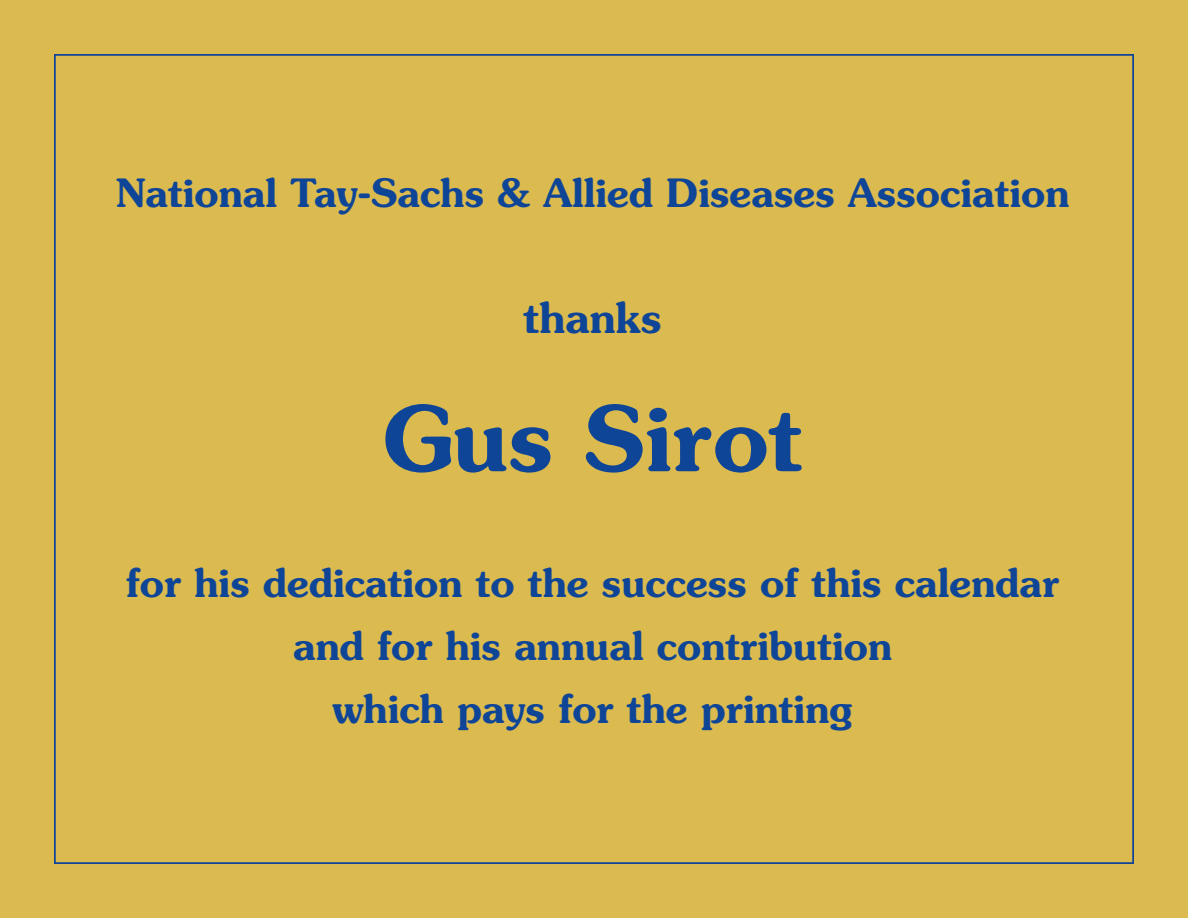
<style>
.page{position:relative;width:1188px;height:918px;background:#dbbb4f}
.page>*{position:absolute;margin:0;border:0;box-sizing:border-box;transform-origin:0 0}
.t1{font:600 90px "Souvenir";color:#0f4597}
.t2{font:600 42px "Souvenir";color:#0f4597}
.t3{font:600 39px/63px "Souvenir";color:#0f4597;text-align:center}
</style>
<div class="page">
<p class="t3" style="left:116px;top:162px;width:955px">National Tay-Sachs &amp; Allied Diseases Association</p>
<p class="t2" style="left:523px;top:291px;width:140px">thanks</p>
<h1 class="t1" style="left:383px;top:381px;width:422px">Gus Sirot</h1>
<p class="t3" style="left:126px;top:552px;width:935px">for his dedication to the success of this calendar and for his annual contribution<br>which pays for the printing</p>
</div>
